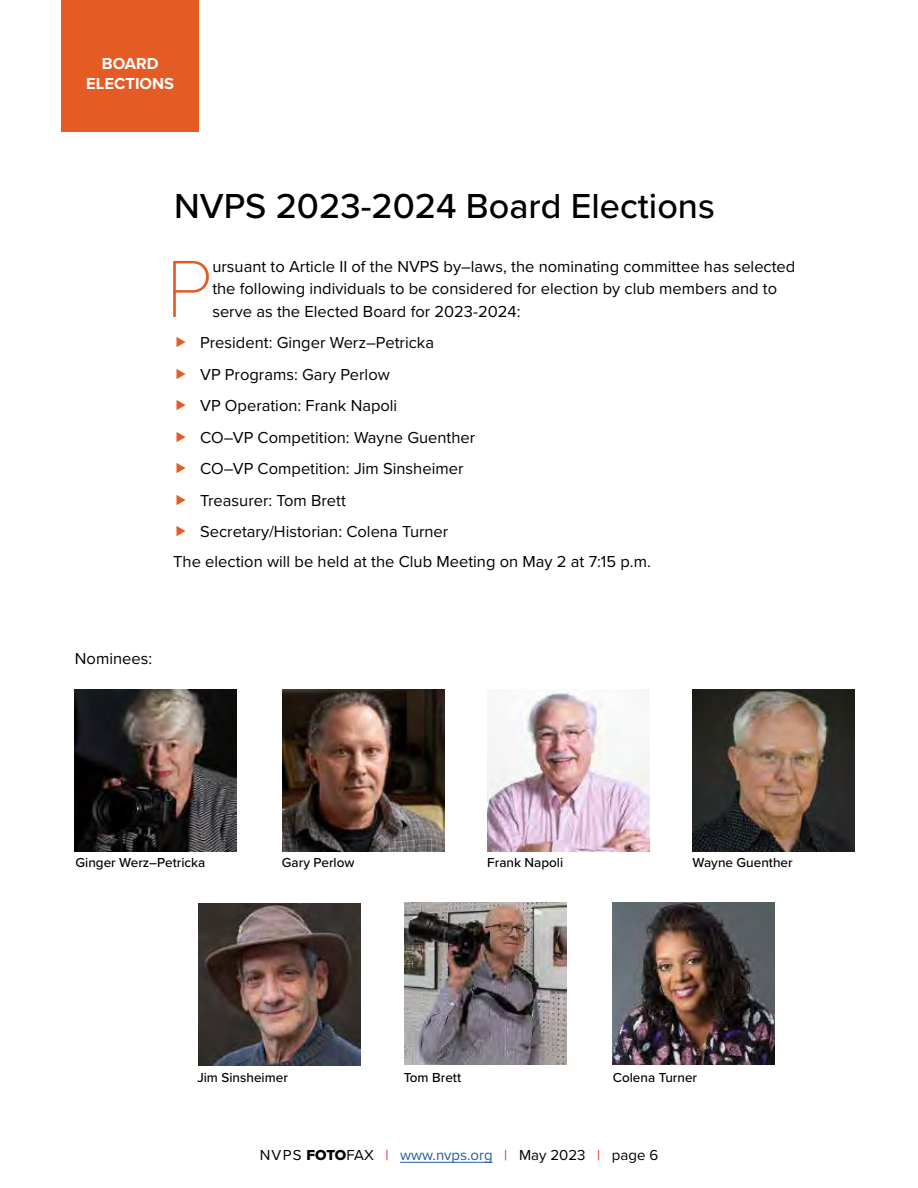
<style>
.page{position:relative;width:918px;height:1188px;background:#fff}
.page>*{position:absolute;margin:0;border:0;box-sizing:border-box;transform-origin:0 0}
.Flush_left__rag_righ{font:100 84px "Proxima Nova T";color:#e45b24}
.Name_of_person_in_ar{font:500 36px "Proxima Nova";color:#000}
.Flush_left__rag_righ-2{font:16.5px/22.5px "Proxima Nova";color:#000}
.article_text{font:16.5px "Proxima Nova";color:#000}
.t1{font:700 16.5px/19.8px "Proxima Nova";color:#fff;text-align:center}
.t2{font:15px "Proxima Nova";color:#000}
.Captions_Left{font:500 13.5px "Proxima Nova";color:#000}
.s1{font-family:"Proxima Nova Extrabld"}
.s2{color:#ed1d24}
.s3{color:#215e9e}
</style>
<div class="page">
<hr style="left:400px;top:1162px;width:93px;height:1px;background:#215e9e">
<div style="left:62px;top:0;width:137px;height:131px;background:#e45b24"></div>
<img style="left:75px;top:689px;width:162px;height:162px">
<img style="left:198px;top:903px;width:162px;height:162px">
<img style="left:405px;top:903px;width:162px;height:162px">
<img style="left:613px;top:903px;width:162px;height:162px">
<img style="left:282px;top:689px;width:162px;height:162px">
<img style="left:487px;top:689px;width:162px;height:162px">
<img style="left:693px;top:689px;width:162px;height:162px">
<p class="t1" style="left:86px;top:53px;width:89px">BOARD<br>ELECTIONS</p>
<p class="Name_of_person_in_ar" style="left:174px;top:179px;width:542px">NVPS 2023-2024 Board Elections</p>
<p class="Flush_left__rag_righ" style="left:166px;top:226px;width:48px">P</p>
<p class="Flush_left__rag_righ-2" style="left:212px;top:254px;width:585px">ursuant to Article II of the NVPS by–laws, the nominating committee has selected the following individuals to be considered for election by club members and to serve as the Elected Board for 2023-2024:</p>
<p class="Flush_left__rag_righ-2" style="left:200px;top:331px;width:235px">President: Ginger Werz–Petricka</p>
<p class="Flush_left__rag_righ-2" style="left:200px;top:362px;width:191px">VP Programs: Gary Perlow</p>
<p class="Flush_left__rag_righ-2" style="left:200px;top:394px;width:199px">VP Operation: Frank Napoli</p>
<p class="Flush_left__rag_righ-2" style="left:200px;top:425px;width:277px">CO–VP Competition: Wayne Guenther</p>
<p class="Flush_left__rag_righ-2" style="left:200px;top:457px;width:265px">CO–VP Competition: Jim Sinsheimer</p>
<p class="Flush_left__rag_righ-2" style="left:200px;top:488px;width:147px">Treasurer: Tom Brett</p>
<p class="Flush_left__rag_righ-2" style="left:200px;top:520px;width:250px">Secretary/Historian: Colena Turner</p>
<p class="article_text" style="left:173px;top:550px;width:479px">The election will be held at the Club Meeting on May 2 at 7:15 p.m.</p>
<p class="article_text" style="left:75px;top:646px;width:79px">Nominees:</p>
<p class="Captions_Left" style="left:76px;top:853px;width:131px">Ginger Werz–Petricka</p>
<p class="Captions_Left" style="left:282px;top:853px;width:74px">Gary Perlow</p>
<p class="Captions_Left" style="left:487px;top:853px;width:77px">Frank Napoli</p>
<p class="Captions_Left" style="left:693px;top:853px;width:102px">Wayne Guenther</p>
<p class="Captions_Left" style="left:197px;top:1067px;width:92px">Jim Sinsheimer</p>
<p class="Captions_Left" style="left:404px;top:1067px;width:59px">Tom Brett</p>
<p class="Captions_Left" style="left:613px;top:1067px;width:86px">Colena Turner</p>
<p class="t2" style="left:260px;top:1144px;width:400px">NVPS <span class="s1">FOTO</span>FAX <span class="s2">|</span> <span class="s3">www.nvps.org</span> <span class="s2">|</span> May 2023 <span class="s2">|</span> page 6</p>
</div>
